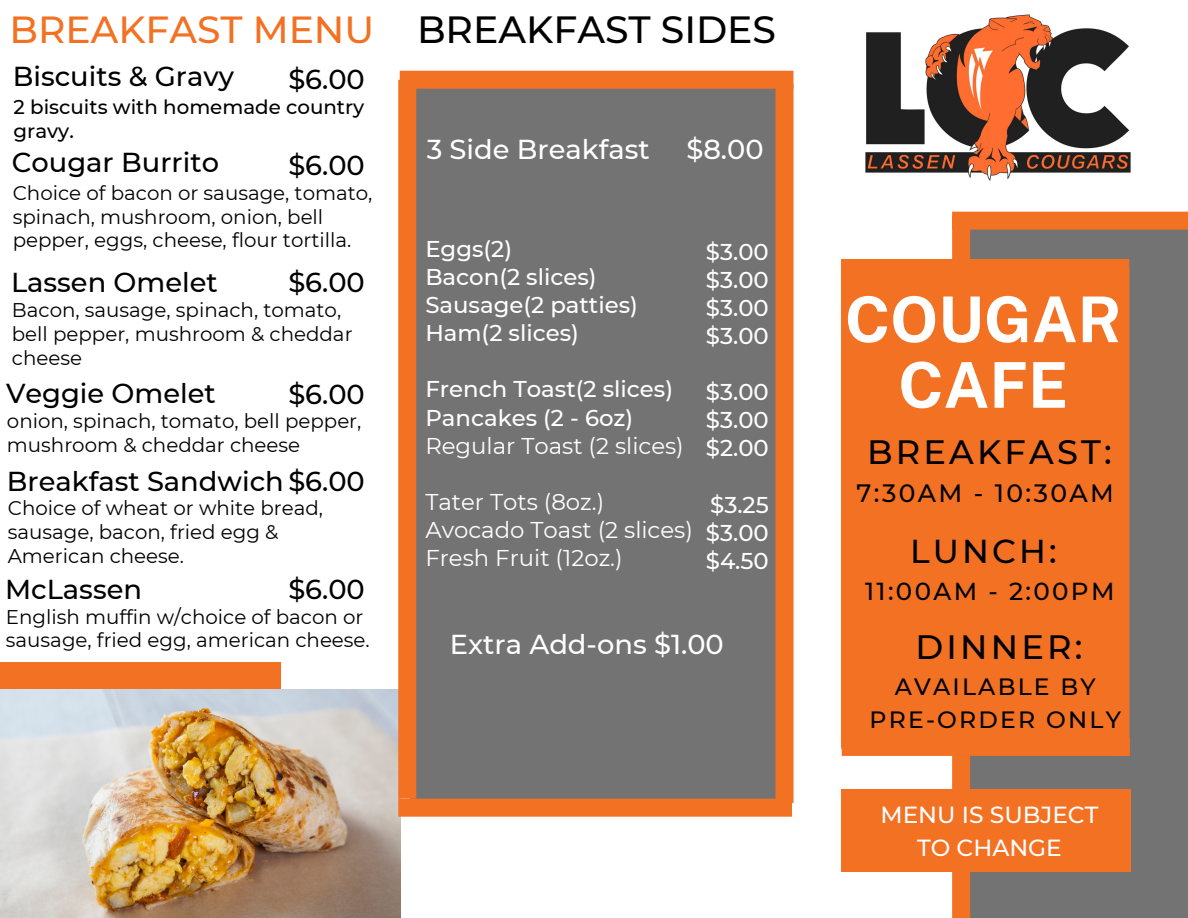
<style>
.page{position:relative;width:1188px;height:918px;background:#fff}
.page>*{position:absolute;margin:0;border:0;box-sizing:border-box;transform-origin:0 0}
.t1{font:700 63.15px/65.6px "Public Sans";color:#fff;text-align:center}
.t2{font:500 37.8px "Montserrat";color:#000}
.t3{font:500 33.75px "Montserrat";letter-spacing:.095em;color:#000}
.t4{font:500 33.15px "Montserrat";letter-spacing:.095em;color:#000}
.t5{font:500 27.3px "Montserrat";color:#000}
.t6{font:500 27.3px "Montserrat";color:#fff}
.t7{font:500 25.05px "Montserrat";letter-spacing:.095em;color:#000}
.t8{font:500 24.6px "Montserrat";letter-spacing:.095em;color:#000}
.t9{font:500 23.55px/32.7px "Montserrat";letter-spacing:.095em;color:#000;text-align:center}
.t10{font:500 23.25px/32.7px "Montserrat";color:#fff;text-align:center}
.t11{font:500 22.8px/28.2px "Montserrat";color:#fff;text-align:justify}
.t12{font:22.8px/28.2px "Montserrat";color:#fff}
.t13{font:19.8px/23.7px "Montserrat";color:#000}
.t14{font:500 19.8px/23.7px "Montserrat";color:#000}
.s1{font-size:37.65px;color:#f37123}
</style>
<div class="page">
<div style="left:954px;top:221px;width:234px;height:697px;background:#737373"></div>
<div style="left:0;top:662px;width:281px;height:53px;background:#f37123"></div>
<img style="left:0;top:690px;width:400px;height:228px">
<div style="left:410px;top:84px;width:375px;height:723px;background:#737373"></div>
<div style="left:841px;top:259px;width:288px;height:488px;background:#f37123"></div>
<div style="left:842px;top:738px;width:288px;height:18px;background:#f37123"></div>
<div style="left:952px;top:216px;width:18px;height:61px;background:#f37123"></div>
<div style="left:841px;top:280px;width:18px;height:469px;background:#f37123"></div>
<div style="left:952px;top:212px;width:236px;height:18px;background:#f37123"></div>
<div style="left:952px;top:756px;width:18px;height:162px;background:#f37123"></div>
<div style="left:776px;top:84px;width:18px;height:719px;background:#f37123"></div>
<div style="left:398px;top:799px;width:394px;height:18px;background:#f37123"></div>
<img style="left:865px;top:14px;width:266px;height:167px">
<div style="left:841px;top:790px;width:289px;height:82px;background:#f37123"></div>
<div style="left:398px;top:80px;width:18px;height:719px;background:#f37123"></div>
<div style="left:400px;top:71px;width:393px;height:18px;background:#f37123"></div>
<h2 class="t2" style="left:10px;top:6px;width:768px"><span class="s1">BREAKFAST MENU</span> BREAKFAST SIDES</h2>
<h3 class="t5" style="left:13px;top:59px;width:223px">Biscuits &amp; Gravy</h3>
<p class="t14" style="left:14px;top:95px;width:352px">2 biscuits with homemade country gravy.</p>
<h3 class="t5" style="left:12px;top:145px;width:209px">Cougar Burrito</h3>
<p class="t13" style="left:13px;top:181px;width:361px">Choice of bacon or sausage, tomato, spinach, mushroom, onion, bell pepper, eggs, cheese, flour tortilla.</p>
<h3 class="t5" style="left:11px;top:266px;width:208px">Lassen Omelet</h3>
<p class="t13" style="left:12px;top:298px;width:342px">Bacon, sausage, spinach, tomato, bell pepper, mushroom &amp; cheddar cheese</p>
<h3 class="t5" style="left:6px;top:377px;width:211px">Veggie Omelet</h3>
<p class="t13" style="left:7px;top:409px;width:356px">onion, spinach, tomato, bell pepper, mushroom &amp; cheddar cheese</p>
<h3 class="t5" style="left:7px;top:464px;width:359px">Breakfast Sandwich $6.00</h3>
<p class="t13" style="left:8px;top:497px;width:317px">Choice of wheat or white bread, sausage, bacon, fried egg &amp;<br>American cheese.</p>
<h3 class="t5" style="left:5px;top:572px;width:138px">McLassen</h3>
<p class="t13" style="left:6px;top:605px;width:365px">English muffin w/choice of bacon or sausage, fried egg, american cheese.</p>
<h3 class="t5" style="left:288px;top:63px;width:78px">$6.00</h3>
<h3 class="t5" style="left:288px;top:149px;width:78px">$6.00</h3>
<h3 class="t5" style="left:288px;top:266px;width:78px">$6.00</h3>
<h3 class="t5" style="left:288px;top:378px;width:78px">$6.00</h3>
<h3 class="t5" style="left:288px;top:572px;width:78px">$6.00</h3>
<h3 class="t6" style="left:427px;top:132px;width:224px">3 Side Breakfast</h3>
<h3 class="t6" style="left:686px;top:132px;width:79px">$8.00</h3>
<p class="t11" style="left:425px;top:235px;width:214px;text-align:left">Eggs(2)<br>Bacon(2 slices)<br>Sausage(2 patties)<br>Ham(2 slices)</p>
<p class="t11" style="left:425px;top:375px;width:249px">French Toast(2 slices)<br>Pancakes (2 - 6oz)</p>
<p class="t12" style="left:425px;top:431px;width:260px">Regular Toast (2 slices)</p>
<p class="t12" style="left:425px;top:488px;width:269px">Tater Tots (8oz.)<br>Avocado Toast (2 slices)<br>Fresh Fruit (12oz.)</p>
<p class="t11" style="left:706px;top:237px;width:64px">$3.00 $3.00 $3.00 $3.00</p>
<p class="t11" style="left:706px;top:378px;width:64px">$3.00 $3.00 $2.00</p>
<p class="t11" style="left:706px;top:490px;width:64px">$3.25 $3.00 $4.50</p>
<h1 class="t1" style="left:845px;top:286px;width:278px">COUGAR<br>CAFE</h1>
<h3 class="t3" style="left:867px;top:432px;width:246px">BREAKFAST:</h3>
<p class="t7" style="left:857px;top:478px;width:259px">7:30AM - 10:30AM</p>
<h3 class="t4" style="left:910px;top:531px;width:148px">LUNCH:</h3>
<p class="t8" style="left:865px;top:576px;width:251px">11:00AM - 2:00PM</p>
<h3 class="t6" style="left:450px;top:628px;width:275px">Extra Add-ons $1.00</h3>
<h3 class="t3" style="left:916px;top:626px;width:169px">DINNER:</h3>
<p class="t9" style="left:870px;top:670px;width:253px">AVAILABLE BY<br>PRE-ORDER ONLY</p>
<p class="t10" style="left:880px;top:799px;width:219px">MENU IS SUBJECT<br>TO CHANGE</p>
</div>
